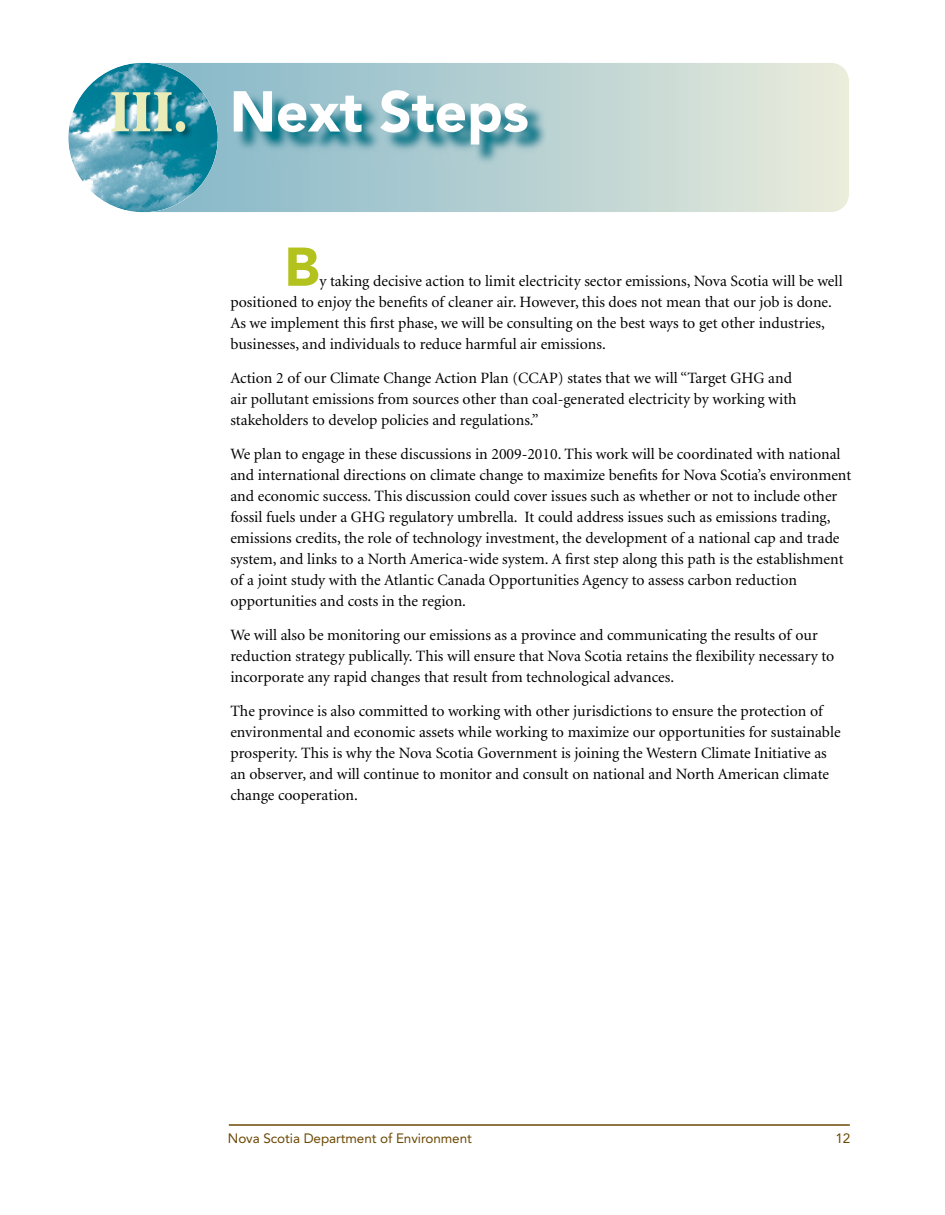
<style>
.page{position:relative;width:945px;height:1215px;background:#fff}
.page>*{position:absolute;margin:0;border:0;box-sizing:border-box;transform-origin:0 0}
.t1{font:900 57px "Avenir";letter-spacing:-.005em;color:#fff}
.t2{font:900 54px "Avenir";color:#b3c21c}
.t3{font:15.75px/21px "Minion";color:#000}
.t4{font:13.5px "Avenir";letter-spacing:-.005em;color:#6b4803}
.s1{font-family:"Minion";font-size:60px;color:#eaecb8}
</style>
<div class="page">
<svg style="left:218px;top:63px;width:631px;height:149px;background:#c1d6d4"></svg>
<img style="left:68px;top:63px;width:150px;height:149px">
<hr style="left:229px;top:1124px;width:621px;height:2px;background:#6b4803">
<img style="left:234px;top:91px;width:314px;height:74px">
<img style="left:109px;top:90px;width:85px;height:51px">
<h1 class="t1" style="left:110px;top:77px;width:421px"><span class="s1">III.</span> Next Steps</h1>
<h2 class="t2" style="left:284px;top:234px;width:36px">B</h2>
<p class="t3" style="left:230px;top:271px;width:614px;text-indent:89px">y taking decisive action to limit electricity sector emissions, Nova Scotia will be well positioned to enjoy the benefits of cleaner air. However, this does not mean that our job is done.<br>As we implement this first phase, we will be consulting on the best ways to get other industries, businesses, and individuals to reduce harmful air emissions.</p>
<p class="t3" style="left:230px;top:368px;width:568px">Action 2 of our Climate Change Action Plan (CCAP) states that we will “Target GHG and air pollutant emissions from sources other than coal-generated electricity by working with stakeholders to develop policies and regulations.”</p>
<p class="t3" style="left:230px;top:444px;width:622px">We plan to engage in these discussions in 2009-2010. This work will be coordinated with national and international directions on climate change to maximize benefits for Nova Scotia’s environment and economic success. This discussion could cover issues such as whether or not to include other fossil fuels under a GHG regulatory umbrella. It could address issues such as emissions trading, emissions credits, the role of technology investment, the development of a national cap and trade system, and links to a North America-wide system. A first step along this path is the establishment of a joint study with the Atlantic Canada Opportunities Agency to assess carbon reduction opportunities and costs in the region.</p>
<p class="t3" style="left:230px;top:625px;width:606px">We will also be monitoring our emissions as a province and communicating the results of our reduction strategy publically. This will ensure that Nova Scotia retains the flexibility necessary to incorporate any rapid changes that result from technological advances.</p>
<p class="t3" style="left:230px;top:701px;width:612px">The province is also committed to working with other jurisdictions to ensure the protection of environmental and economic assets while working to maximize our opportunities for sustainable prosperity. This is why the Nova Scotia Government is joining the Western Climate Initiative as an observer, and will continue to monitor and consult on national and North American climate change cooperation.</p>
<p class="t4" style="left:228px;top:1130px;width:246px">Nova Scotia Department of Environment</p>
<p class="t4" style="left:836px;top:1130px;width:16px">12</p>
</div>
